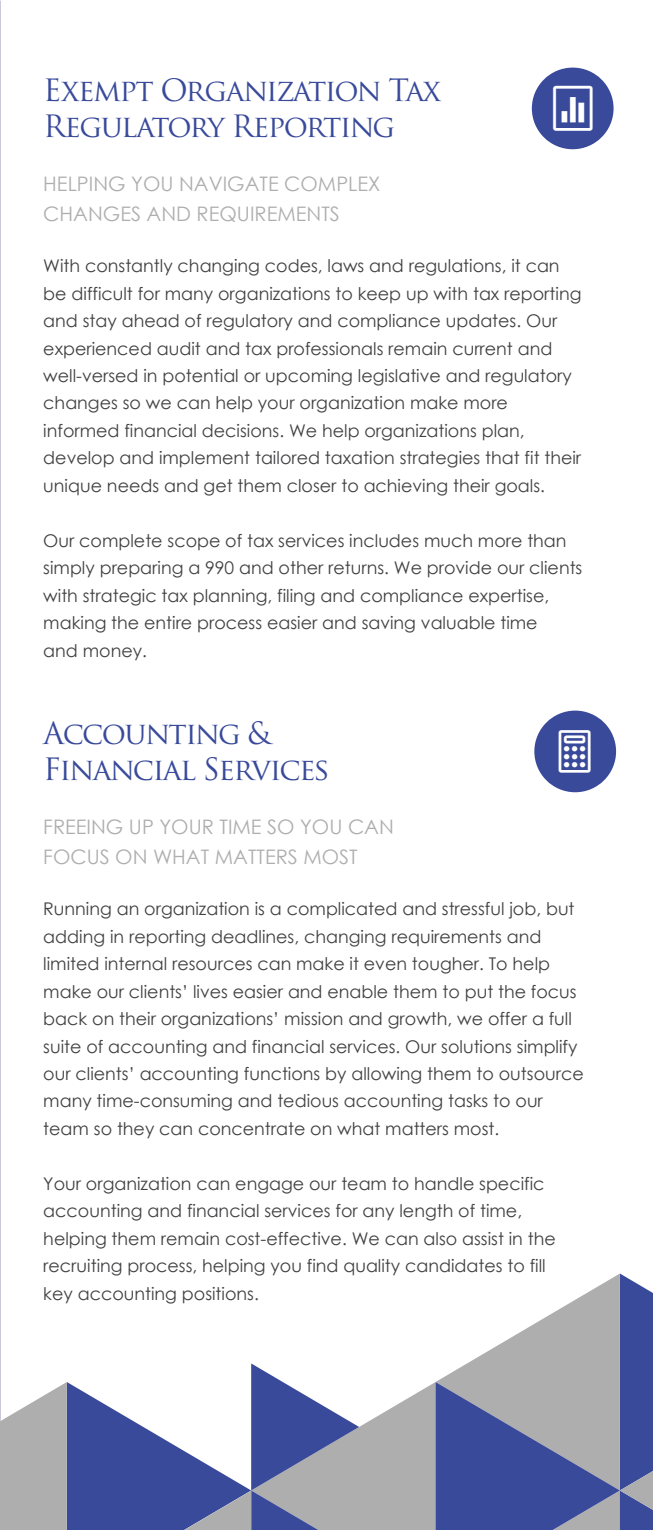
<style>
.page{position:relative;width:653px;height:1530px;background:#fff}
.page>*{position:absolute;margin:0;border:0;box-sizing:border-box;transform-origin:0 0}
.t1{font:30px/36px "Trajan Pro";letter-spacing:-.05em;color:#394a9b}
.t2{font:20px/30px "Century Gothic";color:#afaeaf}
.t3{font:17.5px/27.5px "Century Gothic";color:#414042}
</style>
<div class="page">
<div style="left:531px;top:68px;width:82px;height:81px;background:#394a9b;border-radius:50%"></div>
<div style="left:534px;top:711px;width:82px;height:81px;background:#394a9b;border-radius:50%"></div>
<svg style="left:0;top:1274px;width:652px;height:256px"></svg>
<h1 class="t1" style="left:43px;top:72px;width:399px">Exempt Organization Tax<br>Regulatory Reporting</h1>
<p class="t2" style="left:43px;top:168px;width:338px">HELPING YOU NAVIGATE COMPLEX<br>CHANGES AND REQUIREMENTS</p>
<p class="t3" style="left:43px;top:252px;width:539px">With constantly changing codes, laws and regulations, it can be difficult for many organizations to keep up with tax reporting and stay ahead of regulatory and compliance updates. Our experienced audit and tax professionals remain current and well-versed in potential or upcoming legislative and regulatory changes so we can help your organization make more informed financial decisions. We help organizations plan, develop and implement tailored taxation strategies that fit their unique needs and get them closer to achieving their goals.</p>
<p class="t3" style="left:43px;top:527px;width:540px">Our complete scope of tax services includes much more than simply preparing a 990 and other returns. We provide our clients with strategic tax planning, filing and compliance expertise, making the entire process easier and saving valuable time<br>and money.</p>
<h1 class="t1" style="left:43px;top:715px;width:288px">Accounting &amp;<br>Financial Services</h1>
<p class="t2" style="left:43px;top:811px;width:352px">FREEING UP YOUR TIME SO YOU CAN<br>FOCUS ON WHAT MATTERS MOST</p>
<p class="t3" style="left:43px;top:895px;width:542px">Running an organization is a complicated and stressful job, but adding in reporting deadlines, changing requirements and limited internal resources can make it even tougher. To help make our clients’ lives easier and enable them to put the focus back on their organizations’ mission and growth, we offer a full suite of accounting and financial services. Our solutions simplify our clients’ accounting functions by allowing them to outsource many time-consuming and tedious accounting tasks to our team so they can concentrate on what matters most.</p>
<p class="t3" style="left:43px;top:1170px;width:514px">Your organization can engage our team to handle specific accounting and financial services for any length of time, helping them remain cost-effective. We can also assist in the recruiting process, helping you find quality candidates to fill key accounting positions.</p>
</div>
